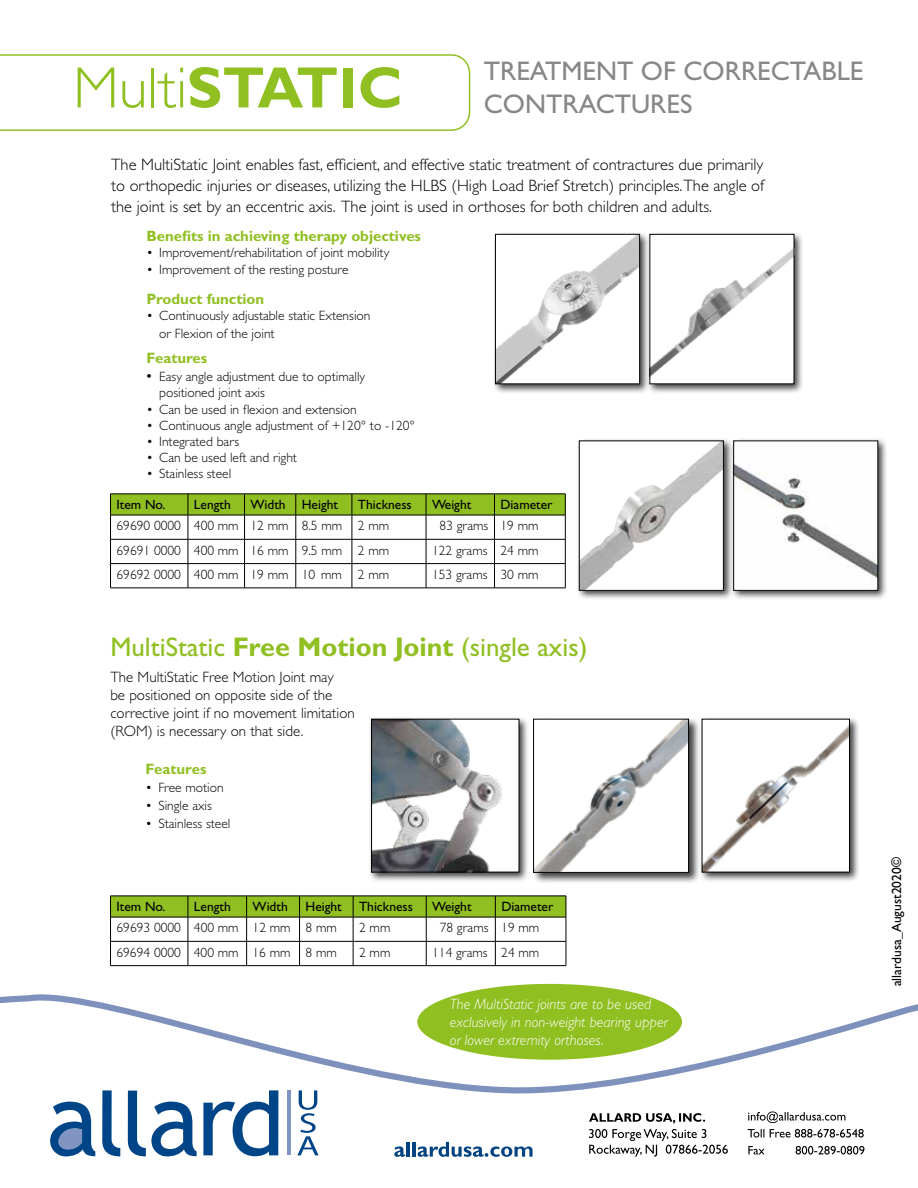
<style>
.page{position:relative;width:918px;height:1188px;background:#fff}
.page>*{position:absolute;margin:0;border:0;box-sizing:border-box;transform-origin:0 0}
.t1{font:700 58.5px "Gill Sans Std";color:#90bf21}
.t2{font:27px "Gill Sans Std";color:#90bf21}
.t3{font:27px/32.4px "Gill Sans Std";color:#878787}
.t4{font:300 16.5px/21px "Gill Sans Std";color:#000;text-align:justify}
.t5{font:300 15px/18px "Gill Sans Std";color:#000}
.t6{font:italic 300 15px/18px "Gill Sans Std";color:#fff}
.t7{font:700 15px "Gill Sans Std";color:#90bf21}
.t8{font:300 13.5px/18px "Gill Sans Std";color:#000}
.t9{font:13.5px "Gill Sans Std";color:#000}
.s1{font-weight:300}
.s2{font-weight:400;font-size:15px}
.s3{font-weight:700}
</style>
<div class="page">
<svg style="left:0;top:986px;width:918px;height:114px"></svg>
<hr style="left:287px;top:1090px;width:4px;height:65px;background:#8294c1">
<svg style="left:102px;top:1090px;width:18px;height:66px"></svg>
<svg style="left:128px;top:1091px;width:69px;height:65px"></svg>
<svg style="left:203px;top:1090px;width:75px;height:66px"></svg>
<svg style="left:50px;top:1102px;width:45px;height:54px"></svg>
<svg style="left:297px;top:1090px;width:22px;height:65px"></svg>
<svg style="left:748px;top:1146px;width:116px;height:9px"></svg>
<svg style="left:748px;top:1129px;width:116px;height:9px"></svg>
<svg style="left:748px;top:1111px;width:97px;height:12px"></svg>
<svg style="left:589px;top:1113px;width:139px;height:44px"></svg>
<svg style="left:394px;top:1146px;width:11px;height:11px"></svg>
<hr style="left:406px;top:1142px;width:4px;height:15px;background:#004380">
<hr style="left:412px;top:1142px;width:3px;height:15px;background:#004380">
<svg style="left:418px;top:1142px;width:115px;height:15px"></svg>
<svg style="left:110px;top:494px;width:456px;height:94px"></svg>
<hr style="left:110px;top:588px;width:78px;height:1px;background:#000">
<hr style="left:188px;top:588px;width:57px;height:1px;background:#000">
<hr style="left:245px;top:588px;width:51px;height:1px;background:#000">
<hr style="left:296px;top:588px;width:56px;height:1px;background:#000">
<hr style="left:352px;top:588px;width:74px;height:1px;background:#000">
<hr style="left:426px;top:588px;width:69px;height:1px;background:#000">
<hr style="left:495px;top:588px;width:71px;height:1px;background:#000">
<svg style="left:110px;top:896px;width:457px;height:69px"></svg>
<hr style="left:110px;top:965px;width:78px;height:1px;background:#000">
<hr style="left:188px;top:965px;width:59px;height:1px;background:#000">
<hr style="left:247px;top:965px;width:53px;height:1px;background:#000">
<hr style="left:300px;top:965px;width:53px;height:1px;background:#000">
<hr style="left:353px;top:965px;width:73px;height:1px;background:#000">
<hr style="left:426px;top:965px;width:69px;height:1px;background:#000">
<hr style="left:495px;top:965px;width:71px;height:1px;background:#000">
<div style="left:492px;top:231px;width:158px;height:163px;background:#000;opacity:.75"></div>
<img style="left:497px;top:236px;width:141px;height:146px">
<div style="left:495px;top:234px;width:145px;height:150px;border:1px solid #000"></div>
<div style="left:646px;top:231px;width:158px;height:163px;background:#000;opacity:.75"></div>
<img style="left:652px;top:236px;width:140px;height:146px">
<div style="left:576px;top:437px;width:158px;height:164px;background:#000;opacity:.75"></div>
<img style="left:581px;top:443px;width:141px;height:146px">
<div style="left:579px;top:441px;width:145px;height:150px;border:1px solid #000"></div>
<div style="left:730px;top:437px;width:158px;height:164px;background:#000;opacity:.75"></div>
<img style="left:736px;top:443px;width:140px;height:146px">
<div style="left:369px;top:716px;width:161px;height:167px;background:#000;opacity:.75"></div>
<img style="left:373px;top:721px;width:144px;height:149px">
<div style="left:371px;top:719px;width:148px;height:153px;border:1px solid #000"></div>
<div style="left:699px;top:716px;width:161px;height:167px;background:#000;opacity:.75"></div>
<img style="left:704px;top:721px;width:144px;height:149px">
<div style="left:532px;top:717px;width:168px;height:167px;background:#000;opacity:.75"></div>
<img style="left:535px;top:721px;width:152px;height:150px">
<div style="left:533px;top:719px;width:156px;height:154px;border:1px solid #000"></div>
<div style="left:417px;top:984px;width:265px;height:76px;background:#90bf21;border-radius:50%"></div>
<svg style="left:0;top:54px;width:471px;height:77px"></svg>
<h1 class="t1" style="left:73px;top:53px;width:331px"><span class="s1">Multi</span>STATIC</h1>
<h2 class="t3" style="left:484px;top:55px;width:381px">TREATMENT OF CORRECTABLE<br>CONTRACTURES</h2>
<p class="t4" style="left:111px;top:154px;width:654px">The MultiStatic Joint enables fast, efficient, and effective static treatment of contractures due primarily to orthopedic injuries or diseases, utilizing the HLBS (High Load Brief Stretch) principles.The angle of the joint is set by an eccentric axis. The joint is used in orthoses for both children and adults.</p>
<p class="t7" style="left:146px;top:227px;width:276px">Benefits in achieving therapy objectives</p>
<p class="t8" style="left:146px;top:244px;width:244px">• Improvement/rehabilitation of joint mobility</p>
<p class="t8" style="left:146px;top:260px;width:204px">• Improvement of the resting posture</p>
<p class="t7" style="left:146px;top:290px;width:119px">Product function</p>
<p class="t8" style="left:159px;top:306px;width:213px;text-indent:-13px">• Continuously adjustable static Extension or Flexion of the joint</p>
<p class="t7" style="left:146px;top:349px;width:62px">Features</p>
<p class="t8" style="left:159px;top:369px;width:207px;line-height:16.2px;text-indent:-13px"><span class="s2">•</span> Easy angle adjustment due to optimally positioned joint axis</p>
<p class="t8" style="left:146px;top:400px;width:212px">• Can be used in flexion and extension</p>
<p class="t8" style="left:146px;top:416px;width:270px">• Continuous angle adjustment of +120° to -120°</p>
<p class="t8" style="left:146px;top:433px;width:94px">• Integrated bars</p>
<p class="t8" style="left:146px;top:449px;width:152px">• Can be used left and right</p>
<p class="t8" style="left:146px;top:465px;width:86px">• Stainless steel</p>
<p class="t9" style="left:117px;top:497px;width:51px">Item No.</p>
<p class="t9" style="left:194px;top:497px;width:38px">Length</p>
<p class="t9" style="left:251px;top:497px;width:89px">Width Height</p>
<p class="t9" style="left:358px;top:497px;width:55px">Thickness</p>
<p class="t9" style="left:432px;top:497px;width:41px">Weight</p>
<p class="t9" style="left:501px;top:497px;width:54px">Diameter</p>
<p class="t8" style="left:117px;top:517px;width:274px">69690 0000 400 mm 12 mm 8.5 mm 2 mm</p>
<p class="t8" style="left:440px;top:517px;width:101px">83 grams 19 mm</p>
<p class="t8" style="left:117px;top:541px;width:274px">69691 0000 400 mm 16 mm 9.5 mm 2 mm</p>
<p class="t8" style="left:432px;top:541px;width:108px">122 grams 24 mm</p>
<p class="t8" style="left:117px;top:565px;width:274px">69692 0000 400 mm 19 mm 10 mm 2 mm</p>
<p class="t8" style="left:432px;top:565px;width:108px">153 grams 30 mm</p>
<h2 class="t2" style="left:110px;top:632px;width:479px">MultiStatic <span class="s3">Free Motion Joint</span> (single axis)</h2>
<p class="t5" style="left:110px;top:668px;width:246px">The MultiStatic Free Motion Joint may<br>be positioned on opposite side of the corrective joint if no movement limitation (ROM) is necessary on that side.</p>
<p class="t7" style="left:146px;top:761px;width:62px">Features</p>
<p class="t8" style="left:146px;top:779px;width:80px">• Free motion</p>
<p class="t8" style="left:146px;top:797px;width:68px">• Single axis</p>
<p class="t8" style="left:146px;top:815px;width:86px">• Stainless steel</p>
<p class="t9" style="left:117px;top:899px;width:51px">Item No.</p>
<p class="t9" style="left:194px;top:899px;width:38px">Length</p>
<p class="t9" style="left:253px;top:899px;width:37px">Width</p>
<p class="t9" style="left:306px;top:899px;width:38px">Height</p>
<p class="t9" style="left:359px;top:899px;width:55px">Thickness</p>
<p class="t9" style="left:432px;top:899px;width:41px">Weight</p>
<p class="t9" style="left:501px;top:899px;width:54px">Diameter</p>
<p class="t8" style="left:117px;top:919px;width:222px">69693 0000 400 mm 12 mm 8 mm</p>
<p class="t8" style="left:359px;top:919px;width:33px">2 mm</p>
<p class="t8" style="left:440px;top:919px;width:101px">78 grams 19 mm</p>
<p class="t8" style="left:116px;top:943px;width:222px">69694 0000 400 mm 16 mm 8 mm</p>
<p class="t8" style="left:359px;top:943px;width:33px">2 mm</p>
<p class="t8" style="left:432px;top:943px;width:109px">114 grams 24 mm</p>
<p class="t6" style="left:450px;top:995px;width:219px">The MultiStatic joints are to be used exclusively in non-weight bearing upper or lower extremity orthoses.</p>
<p class="t9" style="left:889px;top:986px;width:130px;rotate:-90deg">allardusa_August2020©</p>
</div>
